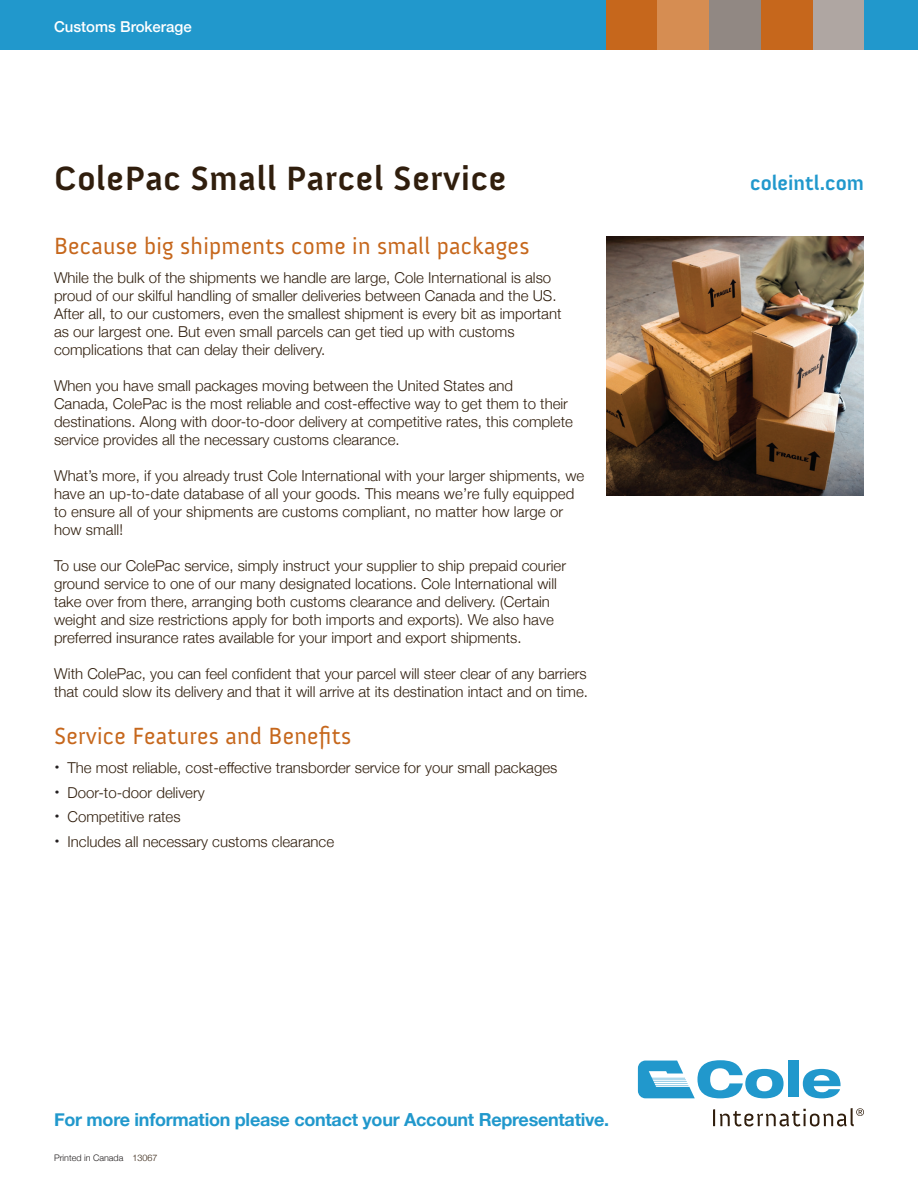
<style>
.page{position:relative;width:918px;height:1188px;background:#fff}
.page>*{position:absolute;margin:0;border:0;box-sizing:border-box;transform-origin:0 0}
.Sub-title{font:700 34.5px "Anivers";letter-spacing:.02em;color:#301e0d}
.sub_heading{font:24px "Anivers";letter-spacing:.01em;color:#c6671c}
.t1{font:700 21px "Anivers";color:#2198cc}
.t2{font:700 18px "Helvetica Neue";letter-spacing:-.015em;color:#2198cc}
.body{font:300 15px/18px "Helvetica Neue";color:#301e0d}
.t3{font:500 15px "Helvetica Neue";color:#fff}
.body-2{font:300 9px "Helvetica Neue";color:#231f20}
.s1{color:#301e0d}
</style>
<div class="page">
<img style="left:606px;top:236px;width:258px;height:259px">
<div style="left:0;top:0;width:918px;height:50px;background:#2198cc"></div>
<div style="left:606px;top:0;width:52px;height:50px;background:#c6671c"></div>
<div style="left:658px;top:0;width:51px;height:50px;background:#d68d52"></div>
<div style="left:812px;top:0;width:52px;height:50px;background:#afa6a2"></div>
<div style="left:709px;top:0;width:52px;height:50px;background:#918883"></div>
<div style="left:761px;top:0;width:51px;height:50px;background:#c6671c"></div>
<svg style="left:638px;top:1060px;width:146px;height:38px"></svg>
<div style="left:788px;top:1060px;width:10px;height:37px;background:#2198cc"></div>
<svg style="left:803px;top:1069px;width:38px;height:29px"></svg>
<svg style="left:713px;top:1108px;width:151px;height:18px"></svg>
<p class="t3" style="left:54px;top:15px;width:139px">Customs Brokerage</p>
<p class="Sub-title" style="left:54px;top:160px;width:454px">ColePac Small Parcel Service</p>
<p class="sub_heading" style="left:54px;top:233px;width:477px">Because big shipments come in small packages</p>
<p class="body" style="left:54px;top:268px;width:509px">While the bulk of the shipments we handle are large, Cole International is also proud of our skilful handling of smaller deliveries between Canada and the US.<br>After all, to our customers, even the smallest shipment is every bit as important as our largest one. But even small parcels can get tied up with customs complications that can delay their delivery.</p>
<p class="body" style="left:54px;top:376px;width:520px">When you have small packages moving between the United States and<br>Canada, ColePac is the most reliable and cost-effective way to get them to their destinations. Along with door-to-door delivery at competitive rates, this complete service provides all the necessary customs clearance.</p>
<p class="body" style="left:54px;top:466px;width:532px">What’s more, if you already trust Cole International with your larger shipments, we have an up-to-date database of all your goods. This means we’re fully equipped to ensure all of your shipments are customs compliant, no matter how large or how small!</p>
<p class="body" style="left:54px;top:556px;width:514px">To use our ColePac service, simply instruct your supplier to ship prepaid courier ground service to one of our many designated locations. Cole International will take over from there, arranging both customs clearance and delivery. (Certain weight and size restrictions apply for both imports and exports). We also have preferred insurance rates available for your import and export shipments.</p>
<p class="body" style="left:54px;top:664px;width:536px">With ColePac, you can feel confident that your parcel will steer clear of any barriers that could slow its delivery and that it will arrive at its destination intact and on time.</p>
<p class="sub_heading" style="left:54px;top:723px;width:299px">Service Features and Benefits</p>
<p class="body" style="left:68px;top:757px;width:491px">The most reliable, cost-effective transborder service for your small packages</p>
<p class="body" style="left:68px;top:782px;width:139px">Door-to-door delivery</p>
<p class="body" style="left:68px;top:807px;width:115px">Competitive rates</p>
<p class="body" style="left:68px;top:832px;width:268px">Includes all necessary customs clearance</p>
<p class="t2" style="left:54px;top:1106px;width:557px">For more information please contact your Account Representative.</p>
<p class="body-2" style="left:54px;top:1151px;width:105px">Printed in Canada <span class="s1">13067</span></p>
<h3 class="t1" style="left:750px;top:172px;width:115px">coleintl.com</h3>
</div>
